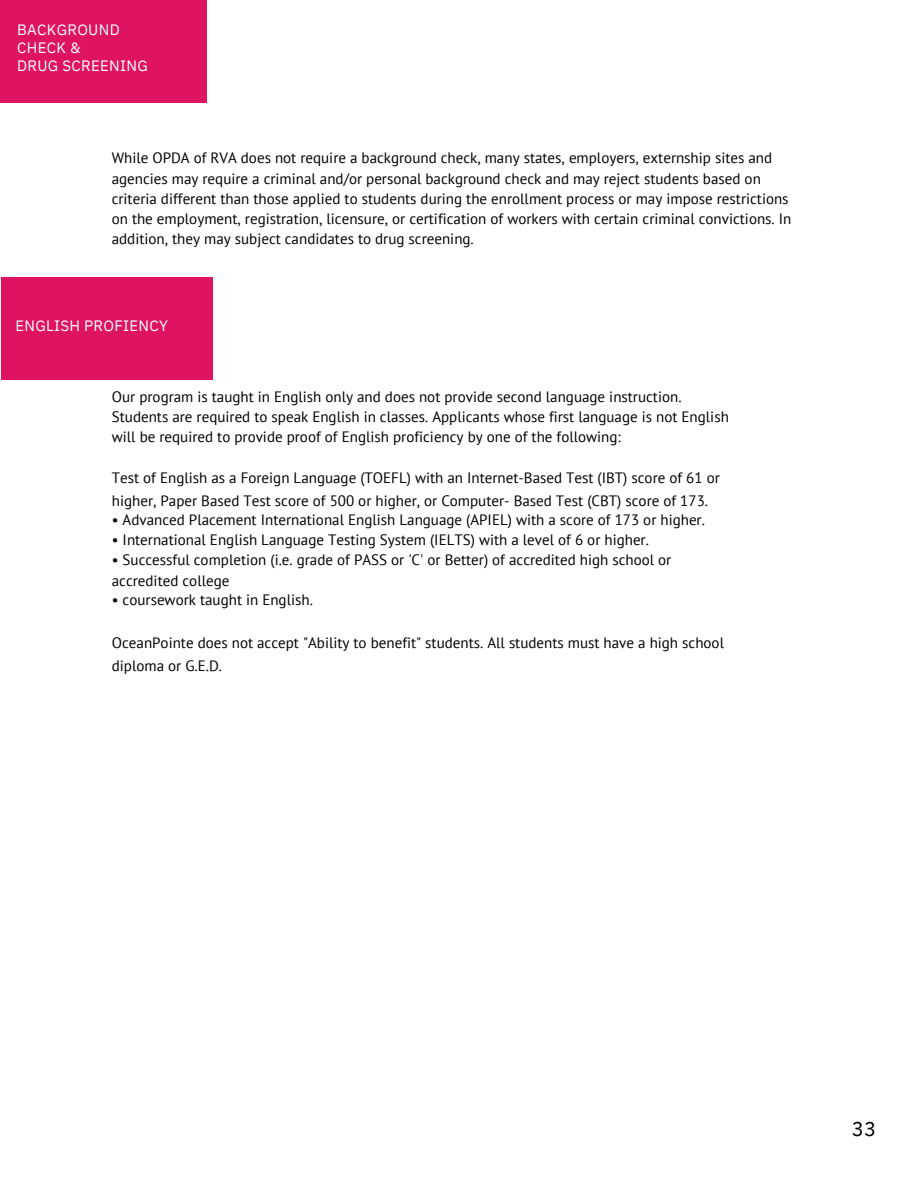
<style>
.page{position:relative;width:918px;height:1188px;background:#fff}
.page>*{position:absolute;margin:0;border:0;box-sizing:border-box;transform-origin:0 0}
.t1{font:20.25px "IBM Plex Sans";color:#000}
.t2{font:15px/20.2px "PT Sans";color:#000}
.t3{font:15px/18px "IBM Plex Sans";letter-spacing:.02em;color:#fff}
</style>
<div class="page">
<div style="left:0;top:0;width:207px;height:102px;background:#de1362"></div>
<div style="left:1px;top:277px;width:212px;height:102px;background:#de1362"></div>
<p class="t3" style="left:17px;top:20px;width:132px">BACKGROUND<br>CHECK &amp;<br>DRUG SCREENING</p>
<p class="t2" style="left:112px;top:148px;width:681px">While OPDA of RVA does not require a background check, many states, employers, externship sites and agencies may require a criminal and/or personal background check and may reject students based on criteria different than those applied to students during the enrollment process or may impose restrictions on the employment, registration, licensure, or certification of workers with certain criminal convictions. In addition, they may subject candidates to drug screening.</p>
<p class="t3" style="left:15px;top:316px;width:154px">ENGLISH PROFIENCY</p>
<p class="t2" style="left:112px;top:386px;width:619px">Our program is taught in English only and does not provide second language instruction.<br>Students are required to speak English in classes. Applicants whose first language is not English will be required to provide proof of English proficiency by one of the following:</p>
<h1 class="t2" style="left:112px;top:468px;width:610px">Test of English as a Foreign Language (TOEFL) with an Internet-Based Test (IBT) score of 61 or</h1>
<p class="t2" style="left:112px;top:490px;width:598px">higher, Paper Based Test score of 500 or higher, or Computer- Based Test (CBT) score of 173.</p>
<p class="t2" style="left:112px;top:509px;width:595px">• Advanced Placement International English Language (APIEL) with a score of 173 or higher.</p>
<p class="t2" style="left:112px;top:529px;width:539px">• International English Language Testing System (IELTS) with a level of 6 or higher.</p>
<p class="t2" style="left:112px;top:550px;width:561px">• Successful completion (i.e. grade of PASS or 'C' or Better) of accredited high school or</p>
<p class="t2" style="left:112px;top:570px;width:119px">accredited college</p>
<p class="t2" style="left:112px;top:589px;width:203px">• coursework taught in English.</p>
<p class="t2" style="left:112px;top:632px;width:614px">OceanPointe does not accept "Ability to benefit" students. All students must have a high school</p>
<p class="t2" style="left:112px;top:655px;width:112px">diploma or G.E.D.</p>
<h1 class="t1" style="left:852px;top:1115px;width:26px">33</h1>
</div>
